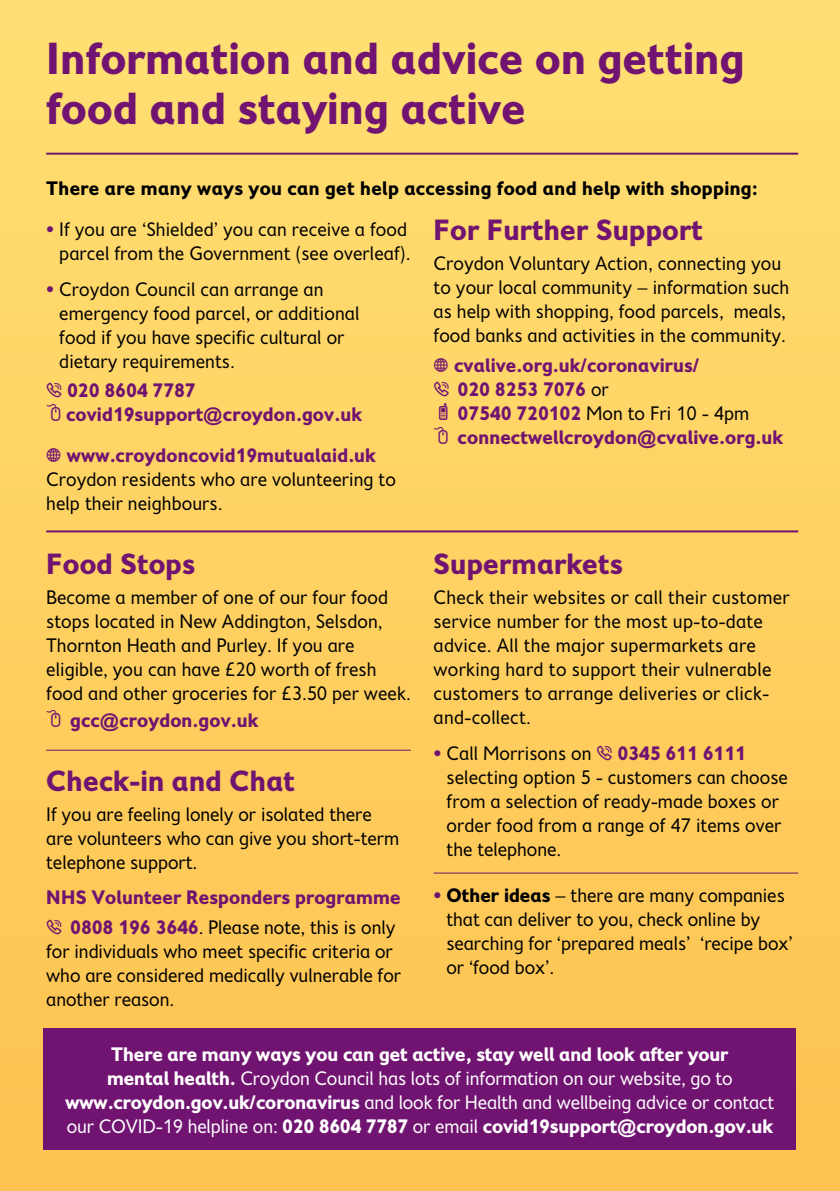
<style>
.page{position:relative;width:840px;height:1191px;background:#fff}
.page>*{position:absolute;margin:0;border:0;box-sizing:border-box;transform-origin:0 0}
.t1{font:700 46px/50px "Fiendstar";letter-spacing:-.01em;color:#711471}
.t2{font:700 30px "Fiendstar";letter-spacing:-.01em;color:#711471}
.t3{font:20px/24px "Fiendstar";letter-spacing:-.01em;color:#000}
.t4{font:700 20px/24px "Fiendstar";letter-spacing:-.02em;color:#fff;text-align:center}
.t5{font:700 20px/24px "Fiendstar";letter-spacing:-.01em;color:#711471}
.t6{font:700 20px "Fiendstar";color:#000}
.s1{color:#711471}
.s2{font-family:"Info Bits Things";font-weight:400}
.s3{font-family:"Info Bits Things";color:#711471}
.s4{font-weight:700;color:#711471}
.s5{font-weight:400;color:#000}
.s6{font-weight:700}
.s7{font-weight:400}
</style>
<div class="page">
<div style="left:0;top:0;width:839px;height:1191px;background:linear-gradient(to bottom,#ffdf74,#fec250)"></div>
<hr style="left:46px;top:153px;width:751px;height:2px;background:#711471">
<div style="left:44px;top:1028px;width:751px;height:121px;background:#711471"></div>
<hr style="left:46px;top:749px;width:364px;height:1px;background:#711471">
<hr style="left:433px;top:872px;width:364px;height:1px;background:#711471">
<hr style="left:46px;top:530px;width:751px;height:2px;background:#711471">
<h1 class="t1" style="left:46px;top:33px;width:700px">Information and advice on getting food and staying active</h1>
<p class="t6" style="left:46px;top:177px;width:713px">There are many ways you can get help accessing food and help with shopping:</p>
<p class="t3" style="left:46px;top:218px;width:366px;text-align:right"><span class="s1">•</span> If you are ‘Shielded’ you can receive a food parcel from the Government (see overleaf).</p>
<p class="t3" style="left:59px;top:277px;width:302px;text-indent:-13px"><span class="s1">•</span> Croydon Council can arrange an emergency food parcel, or additional food if you have specific cultural or dietary requirements.</p>
<p class="t5" style="left:46px;top:378px;width:317px"><span class="s2">[</span> 020 8604 7787<br><span class="s2">/</span> covid19support@croydon.gov.uk</p>
<p class="t3" style="left:46px;top:443px;width:351px"><span class="s3">X</span> <span class="s4">www.croydoncovid19mutualaid.uk<br></span>Croydon residents who are volunteering to help their neighbours.</p>
<h2 class="t2" style="left:433px;top:213px;width:271px">For Further Support</h2>
<p class="t3" style="left:433px;top:251px;width:357px">Croydon Voluntary Action, connecting you to your local community – information such as help with shopping, food parcels, meals, food banks and activities in the community.</p>
<p class="t5" style="left:433px;top:353px;width:351px"><span class="s2">X</span> cvalive.org.uk/coronavirus/<br><span class="s2">[</span> 020 8253 7076 <span class="s5">or<br></span><span class="s2">(</span> 07540 720102 <span class="s5">Mon to Fri 10 - 4pm<br></span><span class="s2">/</span> connectwellcroydon@cvalive.org.uk</p>
<h2 class="t2" style="left:46px;top:547px;width:151px">Food Stops</h2>
<p class="t3" style="left:46px;top:585px;width:366px">Become a member of one of our four food stops located in New Addington, Selsdon, Thornton Heath and Purley. If you are eligible, you can have £20 worth of fresh food and other groceries for £3.50 per week.</p>
<p class="t5" style="left:46px;top:708px;width:214px"><span class="s2">/</span> gcc@croydon.gov.uk</p>
<h2 class="t2" style="left:46px;top:764px;width:250px">Check-in and Chat</h2>
<p class="t3" style="left:46px;top:802px;width:354px">If you are feeling lonely or isolated there are volunteers who can give you short-term telephone support.</p>
<p class="t5" style="left:46px;top:882px;width:356px;line-height:29.6px">NHS Volunteer Responders programme <span class="s2">[</span> 0808 196 3646<span class="s5">. Please note, this is only</span></p>
<p class="t3" style="left:46px;top:939px;width:356px">for individuals who meet specific criteria or who are considered medically vulnerable for another reason.</p>
<h2 class="t2" style="left:433px;top:547px;width:191px">Supermarkets</h2>
<p class="t3" style="left:433px;top:585px;width:358px">Check their websites or call their customer service number for the most up-to-date advice. All the major supermarkets are working hard to support their vulnerable customers to arrange deliveries or click&shy;and-collect.</p>
<p class="t3" style="left:446px;top:741px;width:343px;text-indent:-13px"><span class="s1">•</span> Call Morrisons on <span class="s3">[</span> <span class="s4">0345 611 6111 </span>selecting option 5 - customers can choose from a selection of ready-made boxes or order food from a range of 47 items over the telephone.</p>
<p class="t3" style="left:446px;top:883px;width:348px;text-indent:-13px"><span class="s1">•</span> <span class="s6">Other ideas</span> – there are many companies that can deliver to you, check online by searching for ‘prepared meals’ ‘recipe box’ or ‘food box’.</p>
<p class="t4" style="left:65px;top:1041px;width:710px">There are many ways you can get active, stay well and look after your<br>mental health. <span class="s7">Croydon Council has lots of information on our website, go to </span>www.croydon.gov.uk/coronavirus <span class="s7">and look for Health and wellbeing advice or contact our COVID-19 helpline on:</span> 020 8604 7787 <span class="s7">or email</span> covid19support@croydon.gov.uk</p>
</div>
